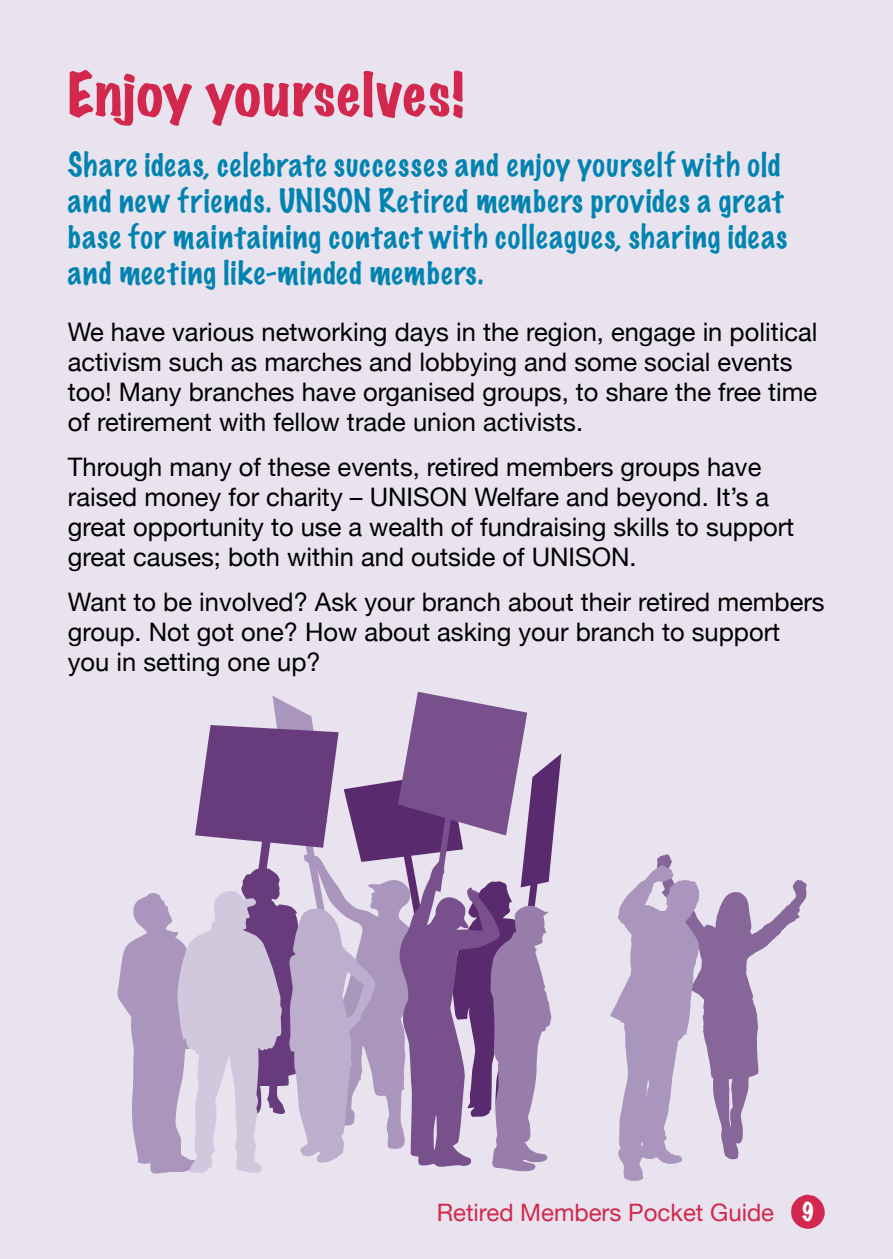
<style>
.page{position:relative;width:893px;height:1259px;background:#e8e3ef}
.page>*{position:absolute;margin:0;border:0;box-sizing:border-box;transform-origin:0 0}
.t1{font:expanded 54px "Marker Felt";letter-spacing:.02em;color:#d2284d}
.t2{font:100 30px/36px "Marker Felt";letter-spacing:.04em;color:#0083b1}
.t3{font:25.5px/30px "Helvetica Neue";color:#000}
.t4{font:24px "Helvetica Neue";color:#d2284d}
.s1{font-family:"Marker Felt";font-weight:100;color:#fff}
</style>
<div class="page">
<svg style="left:657px;top:854px;width:150px;height:305px"></svg>
<svg style="left:610px;top:865px;width:89px;height:316px"></svg>
<svg style="left:117px;top:692px;width:444px;height:482px"></svg>
<svg style="left:791px;top:1194px;width:34px;height:34px"></svg>
<h1 class="t1" style="left:68px;top:52px;width:397px">Enjoy yourselves!</h1>
<p class="t2" style="left:68px;top:146px;width:721px">Share ideas, celebrate successes and enjoy yourself with old and new friends. UNISON Retired members provides a great base for maintaining contact with colleagues, sharing ideas and meeting like-minded members.</p>
<p class="t3" style="left:68px;top:318px;width:751px">We have various networking days in the region, engage in political activism such as marches and lobbying and some social events too! Many branches have organised groups, to share the free time of retirement with fellow trade union activists.</p>
<p class="t3" style="left:68px;top:453px;width:728px">Through many of these events, retired members groups have raised money for charity – UNISON Welfare and beyond. It’s a great opportunity to use a wealth of fundraising skills to support great causes; both within and outside of UNISON.</p>
<p class="t3" style="left:68px;top:588px;width:758px">Want to be involved? Ask your branch about their retired members group. Not got one? How about asking your branch to support you in setting one up?</p>
<p class="t4" style="left:437px;top:1195px;width:380px">Retired Members Pocket Guide <span class="s1">9</span></p>
</div>
